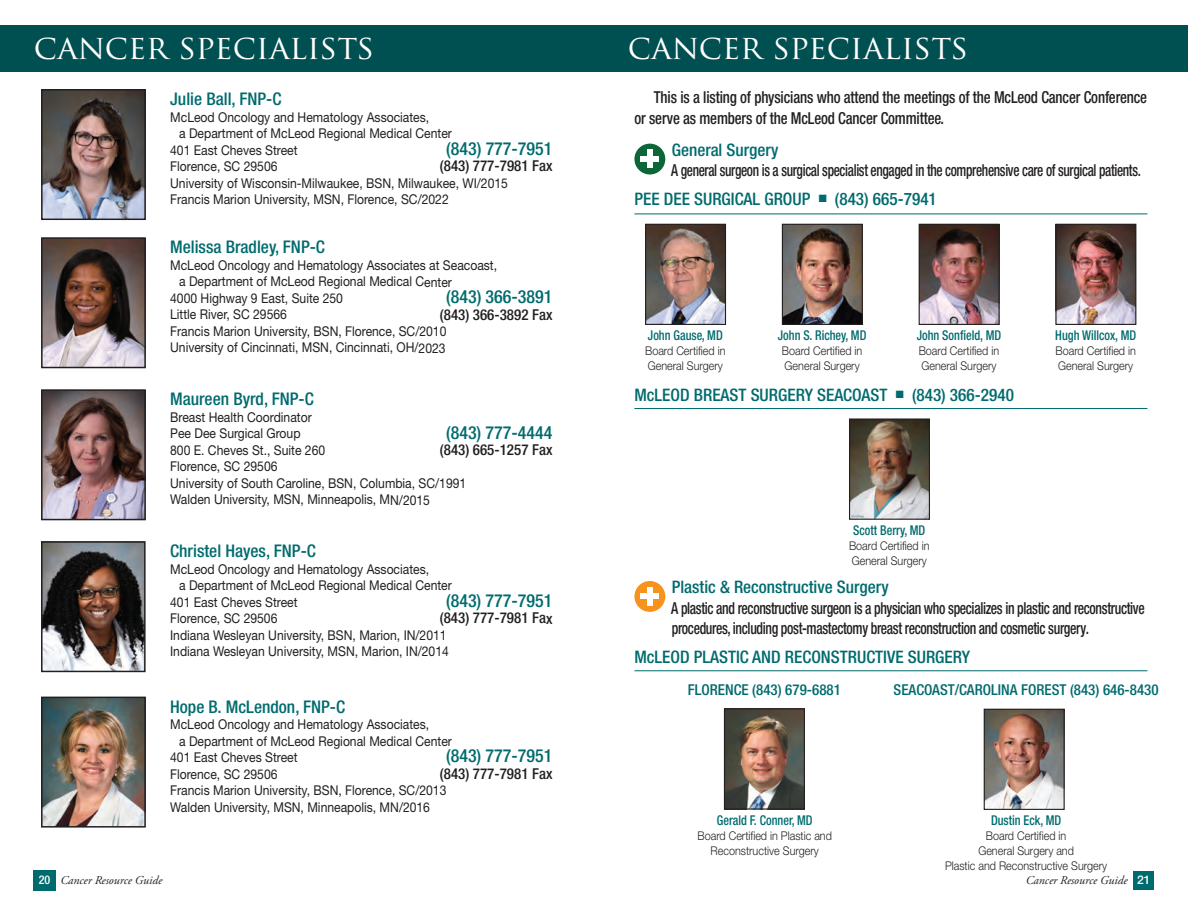
<style>
.page{position:relative;width:1188px;height:918px;background:#fff}
.page>*{position:absolute;margin:0;border:0;box-sizing:border-box;transform-origin:0 0}
.t1{font:33px "Trajan Pro";color:#fff}
.t2{font:500 condensed 18px "Helvetica Neue LT Std";color:#006b6e}
.t3{font:500 condensed 17.4px "Helvetica Neue LT Std";color:#006b6e}
.t4{font:500 condensed 17.25px "Helvetica Neue LT Std";color:#006b6e}
.t5{font:500 condensed 16.5px/20.2px "Helvetica Neue LT Std";letter-spacing:-.025em;color:#231f20;scale:.83 1}
.t6{font:500 condensed 16.5px/20.2px "Helvetica Neue LT Std";letter-spacing:-.025em;color:#231f20;scale:.9 1}
.t7{font:500 condensed 16.5px "Helvetica Neue LT Std";letter-spacing:-.025em;color:#231f20;scale:.81 1}
.t8{font:500 condensed 15px "Helvetica Neue LT Std";color:#231f20}
.t9{font:500 condensed 15px "Helvetica Neue LT Std";color:#006b6e}
.t10{font:13.5px/16.5px "Helvetica Neue LT Std";color:#231f20;scale:.9 1}
.t11{font:500 condensed 13.5px "Helvetica Neue LT Std";color:#006b6e;scale:.9 1}
.t12{font:300 12px/14.9px "Helvetica Neue LT Std";color:#231f20;scale:.9 1}
.t13{font:italic 12px "Adobe Garamond Pro";color:#231f20}
.s1{font-family:"Helvetica Neue LT Std";font-weight:500;font-style:normal;font-stretch:condensed;color:#fff}
.s2{font-family:"Helvetica Neue LT Std";font-weight:500;font-style:normal;color:#fff}
</style>
<div class="page">
<div style="left:1134px;top:871px;width:20px;height:19px;background:#006b6e"></div>
<div style="left:34px;top:870px;width:22px;height:21px;background:#006b6e"></div>
<div style="left:0;top:25px;width:1188px;height:46px;background:#004f51"></div>
<img style="left:44px;top:544px;width:99px;height:125px">
<div style="left:41px;top:541px;width:105px;height:131px;border:2px solid #231f20"></div>
<img style="left:44px;top:700px;width:99px;height:125px">
<div style="left:41px;top:697px;width:105px;height:131px;border:2px solid #231f20"></div>
<img style="left:726px;top:710px;width:77px;height:98px">
<div style="left:724px;top:708px;width:81px;height:102px;border:1px solid #231f20"></div>
<img style="left:986px;top:711px;width:77px;height:97px">
<div style="left:984px;top:709px;width:81px;height:101px;border:1px solid #231f20"></div>
<div style="left:634px;top:581px;width:31px;height:31px;background:#f7931d;border-radius:50%"></div>
<div style="left:647px;top:587px;width:6px;height:18px;background:#fff"></div>
<div style="left:641px;top:593px;width:18px;height:6px;background:#fff"></div>
<hr style="left:634px;top:670px;width:513px;height:1px;background:#006b6e">
<div style="left:634px;top:144px;width:31px;height:30px;background:#0c6638;border-radius:50%"></div>
<div style="left:647px;top:150px;width:6px;height:18px;background:#fff"></div>
<div style="left:641px;top:156px;width:18px;height:6px;background:#fff"></div>
<img style="left:784px;top:226px;width:77px;height:97px">
<div style="left:782px;top:224px;width:81px;height:101px;border:1px solid #231f20"></div>
<hr style="left:634px;top:214px;width:513px;height:1px;background:#006b6e">
<img style="left:851px;top:420px;width:77px;height:98px">
<div style="left:849px;top:418px;width:81px;height:102px;border:1px solid #231f20"></div>
<hr style="left:634px;top:408px;width:513px;height:1px;background:#006b6e">
<img style="left:44px;top:92px;width:99px;height:125px">
<div style="left:41px;top:89px;width:105px;height:131px;border:2px solid #231f20"></div>
<img style="left:647px;top:226px;width:77px;height:97px">
<div style="left:645px;top:224px;width:81px;height:101px;border:1px solid #231f20"></div>
<img style="left:44px;top:392px;width:99px;height:125px">
<div style="left:41px;top:389px;width:105px;height:131px;border:2px solid #231f20"></div>
<img style="left:1057px;top:226px;width:77px;height:97px">
<div style="left:1055px;top:224px;width:81px;height:101px;border:1px solid #231f20"></div>
<img style="left:921px;top:226px;width:77px;height:97px">
<div style="left:919px;top:224px;width:81px;height:101px;border:1px solid #231f20"></div>
<img style="left:44px;top:240px;width:99px;height:125px">
<div style="left:41px;top:237px;width:105px;height:131px;border:2px solid #231f20"></div>
<h1 class="t1" style="left:34px;top:28px;width:342px">CANCER SPECIALISTS</h1>
<h1 class="t1" style="left:628px;top:28px;width:342px">CANCER SPECIALISTS</h1>
<p class="t3" style="left:170px;top:93px;width:113px">Julie Ball, FNP-C</p>
<p class="t10" style="left:170px;top:110px;width:289px">McLeod Oncology and Hematology Associates,</p>
<p class="t10" style="left:179px;top:127px;width:305px">a Department of McLeod Regional Medical Center</p>
<p class="t10" style="left:170px;top:143px;width:143px">401 East Cheves Street</p>
<h2 class="t2" style="left:446px;top:142px;width:108px">(843) 777-7951</h2>
<p class="t10" style="left:170px;top:160px;width:121px">Florence, SC 29506</p>
<p class="t8" style="left:440px;top:161px;width:114px">(843) 777-7981 Fax</p>
<p class="t10" style="left:170px;top:176px;width:377px">University of Wisconsin-Milwaukee, BSN, Milwaukee, WI/2015<br>Francis Marion University, MSN, Florence, SC/2022</p>
<p class="t6" style="left:634px;top:89px;width:571px;text-indent:19px">This is a listing of physicians who attend the meetings of the McLeod Cancer Conference or serve as members of the McLeod Cancer Committee.</p>
<p class="t4" style="left:672px;top:144px;width:108px">General Surgery</p>
<p class="t7" style="left:671px;top:165px;width:581px">A general surgeon is a surgical specialist engaged in the comprehensive care of surgical patients.</p>
<p class="t4" style="left:634px;top:192px;width:304px">PEE DEE SURGICAL GROUP ■ (843) 665-7941</p>
<p class="t3" style="left:170px;top:241px;width:156px">Melissa Bradley, FNP-C</p>
<p class="t10" style="left:170px;top:259px;width:365px">McLeod Oncology and Hematology Associates at Seacoast,</p>
<p class="t10" style="left:179px;top:275px;width:305px">a Department of McLeod Regional Medical Center</p>
<p class="t10" style="left:170px;top:291px;width:194px">4000 Highway 9 East, Suite 250</p>
<h2 class="t2" style="left:446px;top:290px;width:108px">(843) 366-3891</h2>
<p class="t10" style="left:170px;top:308px;width:131px">Little River, SC 29566</p>
<p class="t8" style="left:440px;top:309px;width:114px">(843) 366-3892 Fax</p>
<p class="t10" style="left:170px;top:325px;width:309px">Francis Marion University, BSN, Florence, SC/2010<br>University of Cincinnati, MSN, Cincinnati, OH/2023</p>
<p class="t3" style="left:170px;top:393px;width:145px">Maureen Byrd, FNP-C</p>
<p class="t10" style="left:170px;top:410px;width:159px">Breast Health Coordinator<br>Pee Dee Surgical Group</p>
<h2 class="t2" style="left:446px;top:426px;width:108px">(843) 777-4444</h2>
<p class="t10" style="left:170px;top:444px;width:174px">800 E. Cheves St., Suite 260</p>
<p class="t8" style="left:440px;top:444px;width:114px">(843) 665-1257 Fax</p>
<p class="t10" style="left:170px;top:460px;width:331px">Florence, SC 29506<br>University of South Caroline, BSN, Columbia, SC/1991<br>Walden University, MSN, Minneapolis, MN/2015</p>
<p class="t3" style="left:170px;top:545px;width:147px">Christel Hayes, FNP-C</p>
<p class="t10" style="left:170px;top:562px;width:289px">McLeod Oncology and Hematology Associates,</p>
<p class="t10" style="left:179px;top:579px;width:305px">a Department of McLeod Regional Medical Center</p>
<p class="t10" style="left:170px;top:595px;width:143px">401 East Cheves Street</p>
<h2 class="t2" style="left:446px;top:594px;width:108px">(843) 777-7951</h2>
<p class="t10" style="left:170px;top:612px;width:121px">Florence, SC 29506</p>
<p class="t8" style="left:440px;top:613px;width:114px">(843) 777-7981 Fax</p>
<p class="t10" style="left:170px;top:628px;width:311px">Indiana Wesleyan University, BSN, Marion, IN/2011<br>Indiana Wesleyan University, MSN, Marion, IN/2014</p>
<p class="t3" style="left:170px;top:700px;width:176px">Hope B. McLendon, FNP-C</p>
<p class="t10" style="left:170px;top:718px;width:289px">McLeod Oncology and Hematology Associates,</p>
<p class="t10" style="left:179px;top:734px;width:305px">a Department of McLeod Regional Medical Center</p>
<p class="t10" style="left:170px;top:751px;width:143px">401 East Cheves Street</p>
<h2 class="t2" style="left:446px;top:750px;width:108px">(843) 777-7951</h2>
<p class="t10" style="left:170px;top:767px;width:121px">Florence, SC 29506</p>
<p class="t8" style="left:440px;top:768px;width:114px">(843) 777-7981 Fax</p>
<p class="t10" style="left:170px;top:784px;width:309px">Francis Marion University, BSN, Florence, SC/2013<br>Walden University, MSN, Minneapolis, MN/2016</p>
<p class="t11" style="left:648px;top:331px;width:85px">John Gause, MD</p>
<p class="t12" style="left:645px;top:345px;width:91px">Board Certified in<br>General Surgery</p>
<p class="t11" style="left:778px;top:331px;width:100px">John S. Richey, MD</p>
<p class="t12" style="left:782px;top:345px;width:91px">Board Certified in<br>General Surgery</p>
<p class="t11" style="left:917px;top:331px;width:95px">John Sonfield, MD</p>
<p class="t12" style="left:919px;top:345px;width:91px">Board Certified in<br>General Surgery</p>
<p class="t4" style="left:634px;top:388px;width:381px">McLEOD BREAST SURGERY SEACOAST ■ (843) 366-2940</p>
<p class="t11" style="left:1055px;top:331px;width:91px">Hugh Willcox, MD</p>
<p class="t12" style="left:1056px;top:345px;width:91px">Board Certified in<br>General Surgery</p>
<p class="t11" style="left:853px;top:526px;width:82px">Scott Berry, MD</p>
<p class="t12" style="left:849px;top:540px;width:91px">Board Certified in<br>General Surgery</p>
<p class="t4" style="left:672px;top:581px;width:219px">Plastic &amp; Reconstructive Surgery</p>
<p class="t5" style="left:671px;top:600px;width:572px">A plastic and reconstructive surgeon is a physician who specializes in plastic and reconstructive procedures, including post-mastectomy breast reconstruction and cosmetic surgery.</p>
<p class="t4" style="left:634px;top:651px;width:337px">McLEOD PLASTIC AND RECONSTRUCTIVE SURGERY</p>
<p class="t9" style="left:688px;top:684px;width:155px">FLORENCE (843) 679-6881</p>
<p class="t9" style="left:894px;top:684px;width:267px">SEACOAST/CAROLINA FOREST (843) 646-8430</p>
<p class="t11" style="left:717px;top:815px;width:108px">Gerald F. Conner, MD</p>
<p class="t12" style="left:698px;top:830px;width:151px;text-align:center">Board Certified in Plastic and<br>Reconstructive Surgery</p>
<p class="t11" style="left:991px;top:816px;width:80px">Dustin Eck, MD</p>
<p class="t12" style="left:945px;top:830px;width:182px;text-align:center">Board Certified in<br>General Surgery and<br>Plastic and Reconstructive Surgery</p>
<p class="t13" style="left:39px;top:873px;width:125px"><span class="s1">20</span> Cancer Resource Guide</p>
<p class="t13" style="left:1026px;top:873px;width:126px">Cancer Resource Guide <span class="s2">21</span></p>
</div>
